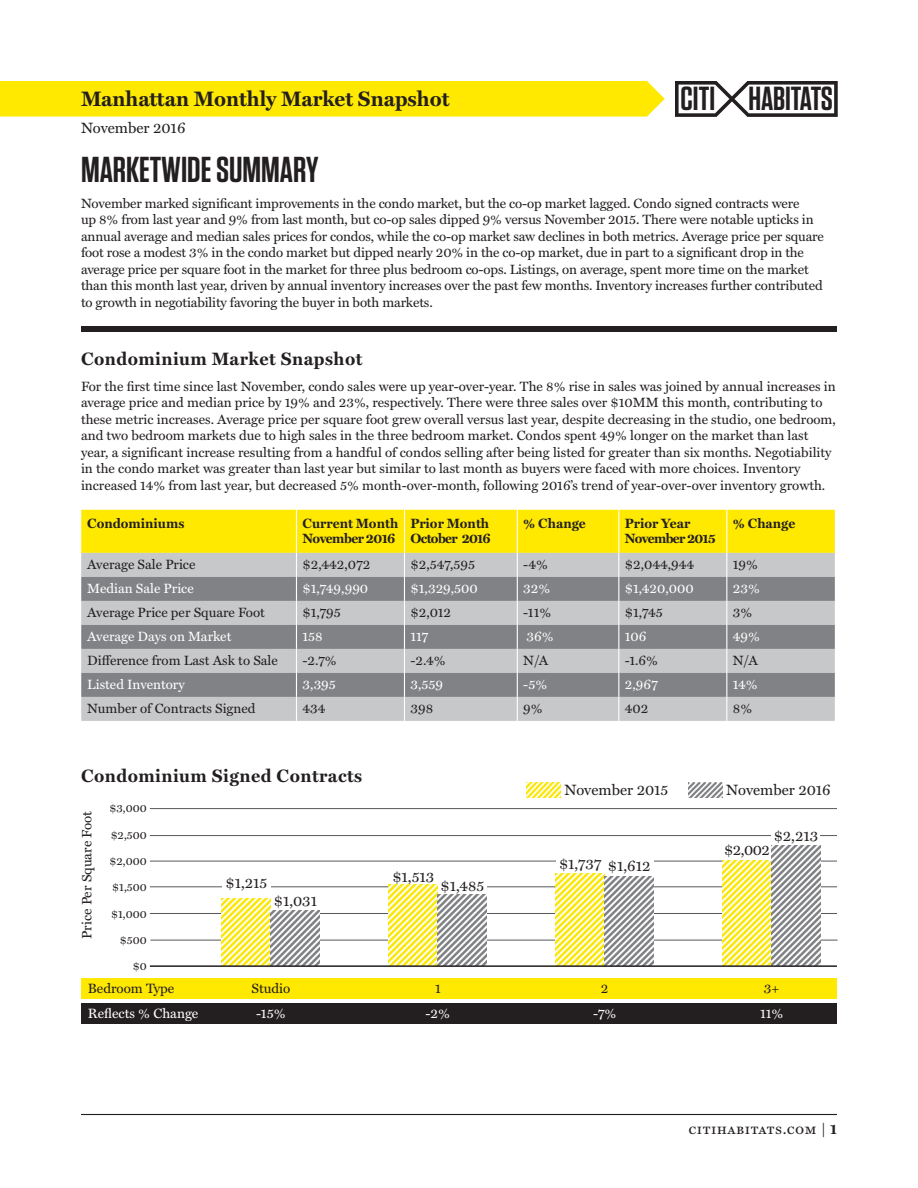
<style>
.page{position:relative;width:918px;height:1188px;background:#fff}
.page>*{position:absolute;margin:0;border:0;box-sizing:border-box;transform-origin:0 0}
.t1{font:600 36px "Tungsten";color:#231f20}
.BODY2{font:600 33.3px "Tungsten";letter-spacing:-.005em;color:#231f20}
.t2{font:700 21px "Miller Text";color:#231f20}
.t3{font:700 18px "Miller Text";letter-spacing:.025em;color:#231f20}
.BODY2-2{font:15px "Miller Text";color:#231f20}
.t4{font:15px "Miller Text Roman SC";letter-spacing:.03em;color:#231f20}
.BODY2-3{font:13.5px/16.5px "Miller Text";color:#231f20}
.BODY2-4{font:13.5px "Miller Text";color:#fff}
.t5{font:700 13.5px "Miller Text";color:#231f20}
.t6{font:700 13.5px "Miller Text";letter-spacing:-.05em;color:#231f20}
.t7{font:700 13.5px "Miller Text";letter-spacing:-.04em;color:#231f20}
.BODY2-5{font:11.4px "Miller Text";color:#231f20}
.s1{font-family:"Miller Text";font-weight:700}
</style>
<div class="page">
<hr style="left:81px;top:1114px;width:756px;height:1px;background:#231f20">
<div style="left:0;top:81px;width:665px;height:36px;background:#ffe901"></div>
<svg style="left:675px;top:81px;width:163px;height:36px"></svg>
<svg style="left:81px;top:510px;width:754px;height:211px;background:#bab78a"></svg>
<div style="left:81px;top:326px;width:756px;height:6px;background:#231f20"></div>
<hr style="left:150px;top:808px;width:687px;height:1px;background:#57585a">
<hr style="left:150px;top:835px;width:687px;height:1px;background:#57585a">
<hr style="left:150px;top:886px;width:687px;height:1px;background:#57585a">
<hr style="left:150px;top:861px;width:687px;height:1px;background:#57585a">
<hr style="left:150px;top:913px;width:687px;height:1px;background:#57585a">
<hr style="left:150px;top:940px;width:688px;height:1px;background:#57585a">
<div style="left:81px;top:978px;width:756px;height:21px;background:#ffe901"></div>
<div style="left:81px;top:1003px;width:756px;height:21px;background:#231f20"></div>
<div style="left:222px;top:877px;width:49px;height:16px;background:#fff"></div>
<div style="left:556px;top:858px;width:49px;height:18px;background:#fff"></div>
<div style="left:438px;top:879px;width:49px;height:19px;background:#fff"></div>
<div style="left:605px;top:860px;width:49px;height:19px;background:#fff"></div>
<div style="left:771px;top:829px;width:49px;height:19px;background:#fff"></div>
<img style="left:222px;top:899px;width:49px;height:66px">
<img style="left:389px;top:885px;width:49px;height:80px">
<img style="left:556px;top:874px;width:49px;height:91px">
<img style="left:723px;top:861px;width:48px;height:104px">
<img style="left:526px;top:782px;width:35px;height:15px">
<img style="left:271px;top:910px;width:49px;height:55px">
<img style="left:438px;top:894px;width:49px;height:71px">
<img style="left:605px;top:877px;width:49px;height:88px">
<img style="left:771px;top:846px;width:49px;height:119px">
<img style="left:688px;top:782px;width:34px;height:15px">
<hr style="left:150px;top:965px;width:687px;height:2px;background:#231f20">
<p class="t2" style="left:81px;top:87px;width:370px">Manhattan Monthly Market Snapshot</p>
<p class="BODY2-2" style="left:81px;top:119px;width:106px">November 2016</p>
<p class="BODY2" style="left:680px;top:79px;width:154px">CITI HABITATS</p>
<h1 class="t1" style="left:81px;top:148px;width:239px">MARKETWIDE SUMMARY</h1>
<p class="BODY2-3" style="left:81px;top:195px;width:744px">November marked significant improvements in the condo market, but the co-op market lagged. Condo signed contracts were<br>up 8% from last year and 9% from last month, but co-op sales dipped 9% versus November 2015. There were notable upticks in annual average and median sales prices for condos, while the co-op market saw declines in both metrics. Average price per square foot rose a modest 3% in the condo market but dipped nearly 20% in the co-op market, due in part to a significant drop in the average price per square foot in the market for three plus bedroom co-ops. Listings, on average, spent more time on the market than this month last year, driven by annual inventory increases over the past few months. Inventory increases further contributed to growth in negotiability favoring the buyer in both markets.</p>
<h2 class="t3" style="left:81px;top:349px;width:283px">Condominium Market Snapshot</h2>
<p class="BODY2-3" style="left:81px;top:378px;width:756px">For the first time since last November, condo sales were up year-over-year. The 8% rise in sales was joined by annual increases in average price and median price by 19% and 23%, respectively. There were three sales over $10MM this month, contributing to these metric increases. Average price per square foot grew overall versus last year, despite decreasing in the studio, one bedroom, and two bedroom markets due to high sales in the three bedroom market. Condos spent 49% longer on the market than last year, a significant increase resulting from a handful of condos selling after being listed for greater than six months. Negotiability in the condo market was greater than last year but similar to last month as buyers were faced with more choices. Inventory increased 14% from last year, but decreased 5% month-over-month, following 2016’s trend of year-over-over inventory growth.</p>
<p class="t5" style="left:87px;top:515px;width:99px">Condominiums</p>
<p class="t5" style="left:302px;top:515px;width:97px">Current Month</p>
<p class="t7" style="left:302px;top:530px;width:95px">November 2016</p>
<p class="t5" style="left:410px;top:515px;width:80px">Prior Month</p>
<p class="t6" style="left:410px;top:530px;width:82px">October 2016</p>
<p class="t5" style="left:523px;top:515px;width:64px">% Change</p>
<p class="t5" style="left:625px;top:515px;width:67px">Prior Year</p>
<p class="t6" style="left:625px;top:530px;width:92px">November 2015</p>
<p class="t5" style="left:733px;top:515px;width:64px">% Change</p>
<p class="BODY2-3" style="left:87px;top:557px;width:110px">Average Sale Price</p>
<p class="BODY2-3" style="left:302px;top:557px;width:69px">$2,442,072</p>
<p class="BODY2-3" style="left:410px;top:557px;width:66px">$2,547,595</p>
<p class="BODY2-3" style="left:523px;top:557px;width:26px">-4%</p>
<p class="BODY2-3" style="left:625px;top:557px;width:71px">$2,044,944</p>
<p class="BODY2-3" style="left:733px;top:557px;width:27px">19%</p>
<p class="BODY2-4" style="left:87px;top:581px;width:108px">Median Sale Price</p>
<p class="BODY2-4" style="left:302px;top:581px;width:67px">$1,749,990</p>
<p class="BODY2-4" style="left:410px;top:581px;width:69px">$1,329,500</p>
<p class="BODY2-4" style="left:523px;top:581px;width:29px">32%</p>
<p class="BODY2-4" style="left:625px;top:581px;width:70px">$1,420,000</p>
<p class="BODY2-4" style="left:733px;top:581px;width:29px">23%</p>
<p class="BODY2-3" style="left:87px;top:605px;width:179px">Average Price per Square Foot</p>
<p class="BODY2-3" style="left:302px;top:605px;width:40px">$1,795</p>
<p class="BODY2-3" style="left:410px;top:605px;width:42px">$2,012</p>
<p class="BODY2-3" style="left:523px;top:605px;width:29px">-11%</p>
<p class="BODY2-3" style="left:625px;top:605px;width:40px">$1,745</p>
<p class="BODY2-3" style="left:733px;top:605px;width:21px">3%</p>
<p class="BODY2-4" style="left:87px;top:629px;width:146px">Average Days on Market</p>
<p class="BODY2-4" style="left:302px;top:629px;width:22px">158</p>
<p class="BODY2-4" style="left:410px;top:629px;width:19px">117</p>
<p class="BODY2-4" style="left:527px;top:629px;width:29px">36%</p>
<p class="BODY2-4" style="left:625px;top:629px;width:23px">106</p>
<p class="BODY2-4" style="left:733px;top:629px;width:29px">49%</p>
<p class="BODY2-3" style="left:87px;top:653px;width:192px">Difference from Last Ask to Sale</p>
<p class="BODY2-3" style="left:302px;top:653px;width:36px">-2.7%</p>
<p class="BODY2-3" style="left:410px;top:653px;width:37px">-2.4%</p>
<p class="BODY2-3" style="left:523px;top:653px;width:26px">N/A</p>
<p class="BODY2-3" style="left:625px;top:653px;width:35px">-1.6%</p>
<p class="BODY2-3" style="left:733px;top:653px;width:26px">N/A</p>
<p class="BODY2-4" style="left:87px;top:677px;width:99px">Listed Inventory</p>
<p class="BODY2-4" style="left:302px;top:677px;width:35px">3,395</p>
<p class="BODY2-4" style="left:410px;top:677px;width:34px">3,559</p>
<p class="BODY2-4" style="left:523px;top:677px;width:25px">-5%</p>
<p class="BODY2-4" style="left:625px;top:677px;width:35px">2,967</p>
<p class="BODY2-4" style="left:733px;top:677px;width:26px">14%</p>
<p class="BODY2-3" style="left:87px;top:701px;width:170px">Number of Contracts Signed</p>
<p class="BODY2-3" style="left:302px;top:701px;width:24px">434</p>
<p class="BODY2-3" style="left:410px;top:701px;width:24px">398</p>
<p class="BODY2-3" style="left:523px;top:701px;width:21px">9%</p>
<p class="BODY2-3" style="left:625px;top:701px;width:25px">402</p>
<p class="BODY2-3" style="left:733px;top:701px;width:21px">8%</p>
<h2 class="t3" style="left:81px;top:765px;width:283px">Condominium Signed Contracts</h2>
<p class="BODY2-5" style="left:110px;top:802px;width:39px">$3,000</p>
<p class="BODY2-5" style="left:111px;top:828px;width:38px">$2,500</p>
<p class="BODY2-5" style="left:110px;top:854px;width:39px">$2,000</p>
<p class="BODY2-5" style="left:112px;top:881px;width:36px">$1,500</p>
<p class="BODY2-5" style="left:111px;top:907px;width:37px">$1,000</p>
<p class="BODY2-5" style="left:120px;top:933px;width:28px">$500</p>
<p class="BODY2-5" style="left:133px;top:960px;width:15px">$0</p>
<p class="BODY2-3" style="left:79px;top:939px;width:130px;rotate:-90deg">Price Per Square Foot</p>
<p class="BODY2-2" style="left:226px;top:875px;width:43px">$1,215</p>
<p class="BODY2-2" style="left:392px;top:868px;width:43px">$1,513</p>
<p class="BODY2-2" style="left:274px;top:892px;width:45px">$1,031</p>
<p class="BODY2-2" style="left:440px;top:877px;width:45px">$1,485</p>
<p class="BODY2-2" style="left:565px;top:782px;width:105px">November 2015</p>
<p class="BODY2-2" style="left:726px;top:782px;width:106px">November 2016</p>
<p class="BODY2-2" style="left:559px;top:855px;width:44px">$1,737</p>
<p class="BODY2-2" style="left:608px;top:857px;width:44px">$1,612</p>
<p class="BODY2-2" style="left:774px;top:827px;width:46px">$2,213</p>
<p class="BODY2-2" style="left:724px;top:841px;width:47px">$2,002</p>
<p class="BODY2-3" style="left:88px;top:981px;width:88px">Bedroom Type</p>
<p class="BODY2-3" style="left:251px;top:981px;width:40px">Studio</p>
<p class="BODY2-4" style="left:256px;top:1006px;width:31px">-15%</p>
<p class="BODY2-3" style="left:601px;top:981px;width:9px">2</p>
<p class="BODY2-4" style="left:593px;top:1006px;width:25px">-7%</p>
<p class="BODY2-3" style="left:764px;top:981px;width:17px">3+</p>
<p class="BODY2-3" style="left:435px;top:981px;width:7px">1</p>
<p class="BODY2-4" style="left:426px;top:1006px;width:26px">-2%</p>
<p class="BODY2-4" style="left:88px;top:1006px;width:112px">Reflects % Change</p>
<p class="BODY2-4" style="left:760px;top:1006px;width:25px">11%</p>
<p class="t4" style="left:689px;top:1120px;width:150px">citihabitats.com | <span class="s1">1</span></p>
</div>
